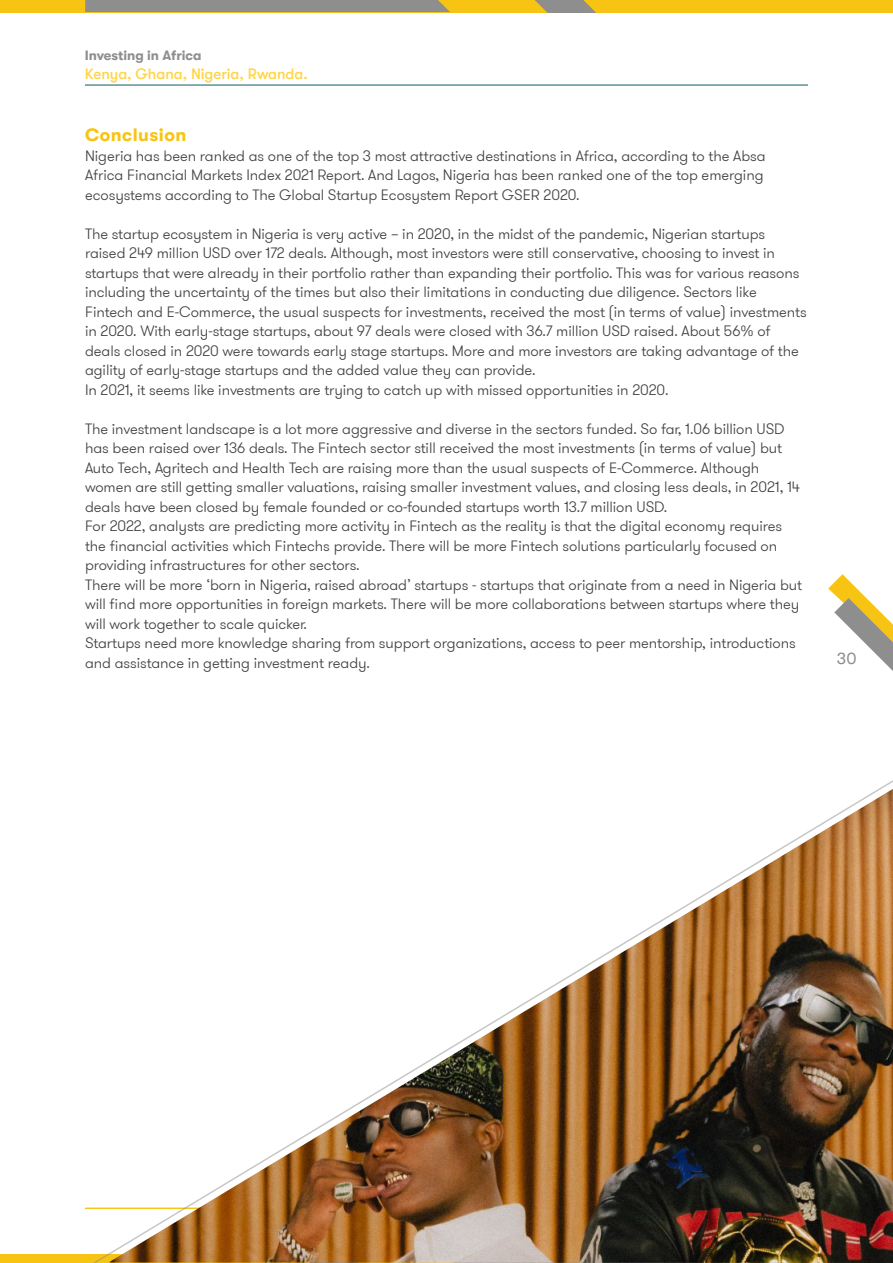
<style>
.page{position:relative;width:893px;height:1263px;background:#fff}
.page>*{position:absolute;margin:0;border:0;box-sizing:border-box;transform-origin:0 0}
.t1{font:700 18px "GT Walsheim";letter-spacing:.025em;color:#f7c413}
.t2{font:16.65px "GT Walsheim";color:#8d8e8d}
.t3{font:300 15px/19.5px "GT Walsheim Pro";letter-spacing:-.005em;color:#414144}
.t4{font:500 15px "GT Walsheim";color:#ffd546}
.t5{font:700 13.5px "GT Walsheim";color:#8d8e8d}
</style>
<div class="page">
<svg style="left:0;top:1255px;width:85px;height:8px"></svg>
<svg style="left:828px;top:574px;width:65px;height:97px"></svg>
<div style="left:0;top:0;width:893px;height:12px;background:#f7c413"></div>
<svg style="left:85px;top:0;width:510px;height:12px"></svg>
<hr style="left:85px;top:85px;width:723px;height:1px;background:#0a5d64">
<img style="left:85px;top:780px;width:808px;height:483px">
<p class="t5" style="left:85px;top:48px;width:118px">Investing in Africa</p>
<p class="t4" style="left:85px;top:65px;width:224px">Kenya, Ghana, Nigeria, Rwanda.</p>
<p class="t1" style="left:85px;top:125px;width:103px">Conclusion</p>
<p class="t3" style="left:85px;top:146px;width:682px">Nigeria has been ranked as one of the top 3 most attractive destinations in Africa, according to the Absa<br>Africa Financial Markets Index 2021 Report. And Lagos, Nigeria has been ranked one of the top emerging ecosystems according to The Global Startup Ecosystem Report GSER 2020.</p>
<p class="t3" style="left:85px;top:224px;width:723px">The startup ecosystem in Nigeria is very active – in 2020, in the midst of the pandemic, Nigerian startups raised 249 million USD over 172 deals. Although, most investors were still conservative, choosing to invest in startups that were already in their portfolio rather than expanding their portfolio. This was for various reasons including the uncertainty of the times but also their limitations in conducting due diligence. Sectors like Fintech and E-Commerce, the usual suspects for investments, received the most (in terms of value) investments in 2020. With early-stage startups, about 97 deals were closed with 36.7 million USD raised. About 56% of deals closed in 2020 were towards early stage startups. More and more investors are taking advantage of the agility of early-stage startups and the added value they can provide.</p>
<p class="t3" style="left:85px;top:380px;width:585px">In 2021, it seems like investments are trying to catch up with missed opportunities in 2020.</p>
<p class="t3" style="left:85px;top:419px;width:716px">The investment landscape is a lot more aggressive and diverse in the sectors funded. So far, 1.06 billion USD has been raised over 136 deals. The Fintech sector still received the most investments (in terms of value) but Auto Tech, Agritech and Health Tech are raising more than the usual suspects of E-Commerce. Although women are still getting smaller valuations, raising smaller investment values, and closing less deals, in 2021, 14 deals have been closed by female founded or co-founded startups worth 13.7 million USD.</p>
<p class="t3" style="left:85px;top:517px;width:699px">For 2022, analysts are predicting more activity in Fintech as the reality is that the digital economy requires the financial activities which Fintechs provide. There will be more Fintech solutions particularly focused on providing infrastructures for other sectors.</p>
<p class="t3" style="left:85px;top:575px;width:719px">There will be more ‘born in Nigeria, raised abroad’ startups - startups that originate from a need in Nigeria but will find more opportunities in foreign markets. There will be more collaborations between startups where they will work together to scale quicker.</p>
<p class="t3" style="left:85px;top:634px;width:712px">Startups need more knowledge sharing from support organizations, access to peer mentorship, introductions and assistance in getting investment ready.</p>
<p class="t2" style="left:837px;top:649px;width:21px">30</p>
</div>
